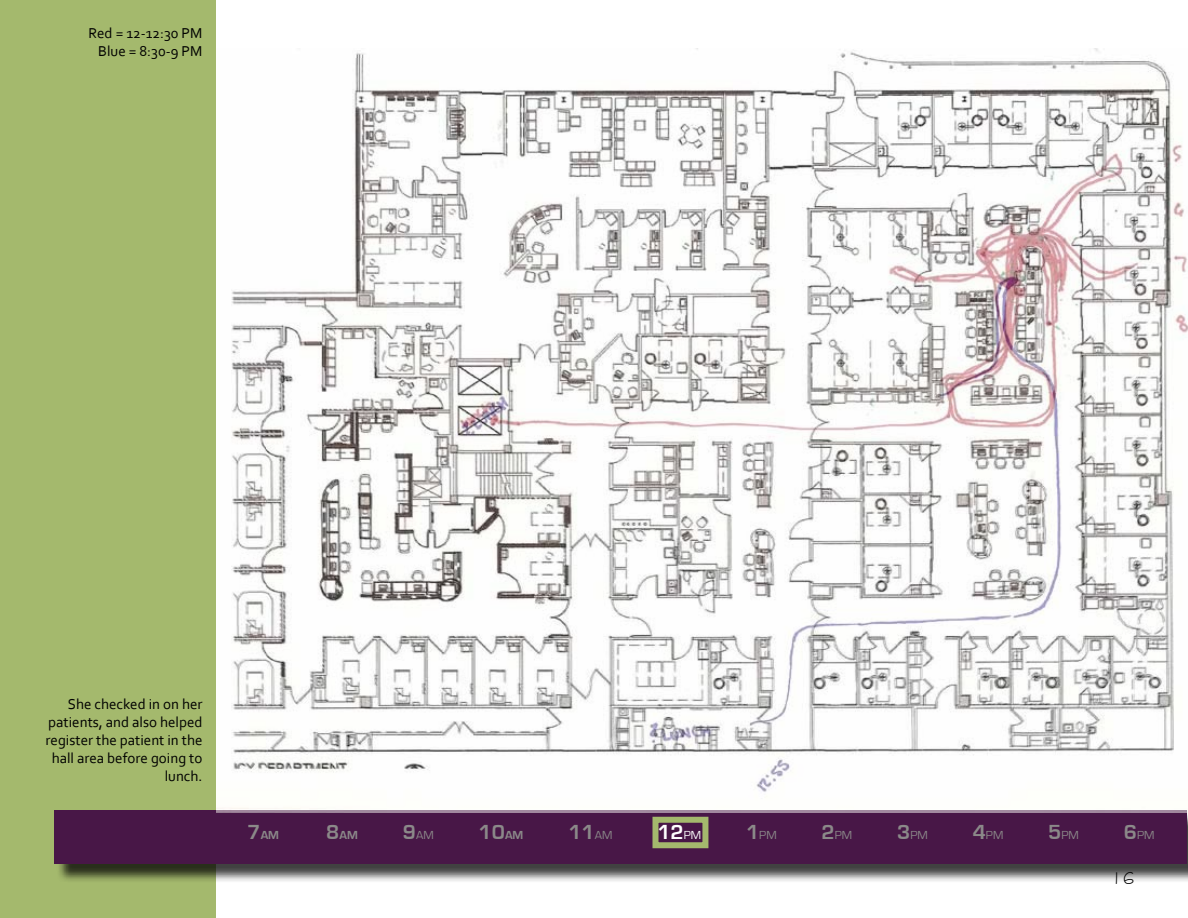
<style>
.page{position:relative;width:1188px;height:918px;background:#fff}
.page>*{position:absolute;margin:0;border:0;box-sizing:border-box;transform-origin:0 0}
.t1{font:700 21px "Eurostile";color:#8b8989}
.t2{font:700 21px "Eurostile";color:#fff}
.t3{font:18px "Stylus BT";color:#000}
.t4{font:15px/18px "Corbel";color:#000;text-align:right}
.t5{font:12px "Eurostile";color:#8b8989}
.t6{font:700 12px "Eurostile";color:#8b8989}
.s1{font-size:21px}
.s2{font-weight:700;font-size:21px}
.s3{font-size:12px}
.s4{font-weight:400;font-size:12px}
</style>
<div class="page">
<div style="left:0;top:0;width:216px;height:918px;background:#a4b96d"></div>
<div style="left:56px;top:812px;width:1132px;height:71px;background:#000;opacity:.75"></div>
<div style="left:54px;top:810px;width:1132px;height:54px;background:#481747"></div>
<div style="left:652px;top:817px;width:56px;height:31px;border:6px solid #a4b96d"></div>
<img style="left:216px;top:58px;width:972px;height:755px">
<p class="t4" style="left:89px;top:24px;width:115px">Red = 12-12:30 PM<br>Blue = 8:30-9 PM</p>
<p class="t4" style="left:46px;top:694px;width:158px">She checked in on her patients, and also helped register the patient in the hall area before going to lunch.</p>
<p class="t6" style="left:248px;top:829px;width:33px"><span class="s1">7</span>AM</p>
<p class="t6" style="left:326px;top:829px;width:33px"><span class="s1">8</span>AM</p>
<p class="t5" style="left:403px;top:829px;width:32px"><span class="s2">9</span>AM</p>
<h1 class="t1" style="left:479px;top:821px;width:46px">10<span class="s3">AM</span></h1>
<h1 class="t1" style="left:568px;top:821px;width:45px">11<span class="s4">AM</span></h1>
<h1 class="t2" style="left:657px;top:821px;width:45px">12<span class="s4">PM</span></h1>
<p class="t5" style="left:746px;top:829px;width:32px"><span class="s2">1</span>PM</p>
<p class="t5" style="left:822px;top:829px;width:32px"><span class="s2">2</span>PM</p>
<p class="t5" style="left:897px;top:829px;width:32px"><span class="s2">3</span>PM</p>
<p class="t5" style="left:973px;top:829px;width:32px"><span class="s2">4</span>PM</p>
<p class="t5" style="left:1048px;top:829px;width:32px"><span class="s2">5</span>PM</p>
<p class="t5" style="left:1124px;top:829px;width:32px"><span class="s2">6</span>PM</p>
<p class="t3" style="left:1111px;top:868px;width:25px">16</p>
</div>
